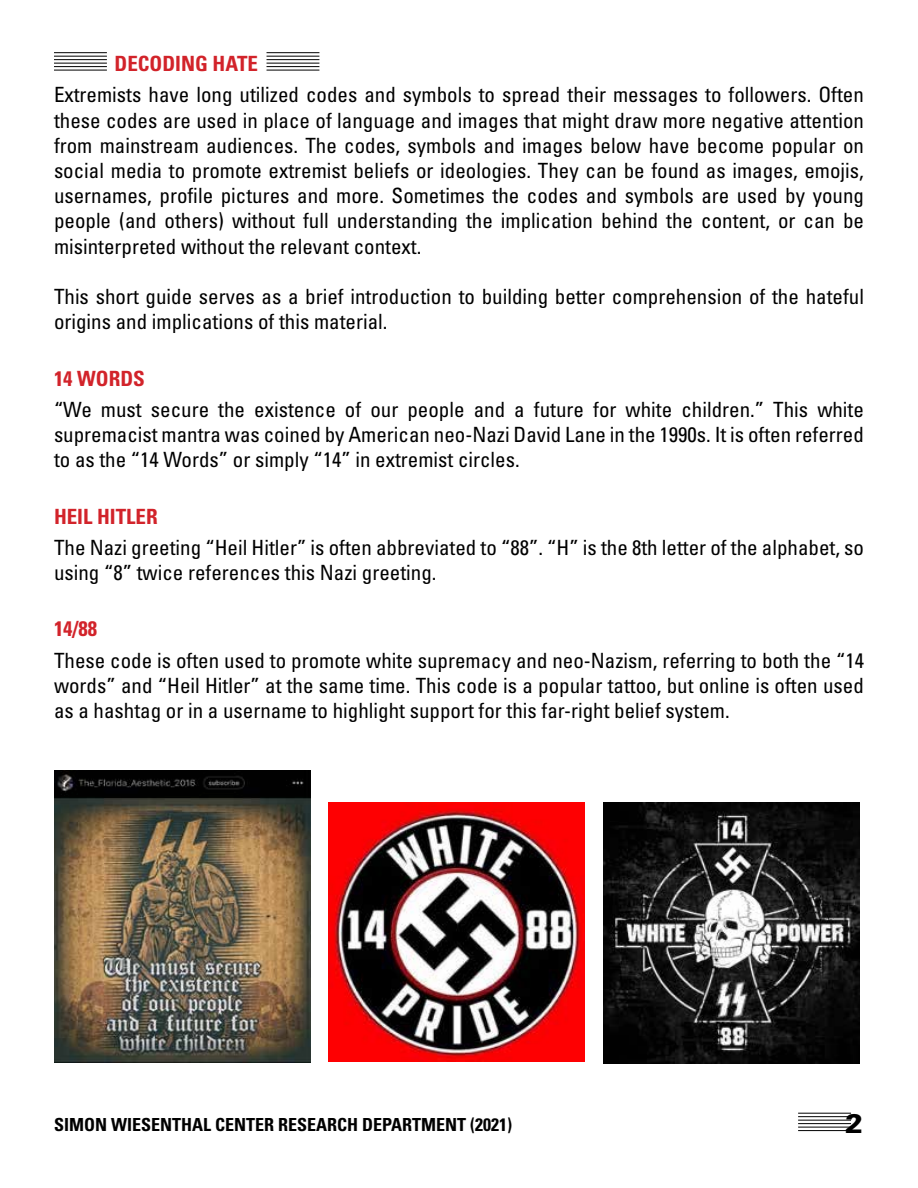
<style>
.page{position:relative;width:918px;height:1188px;background:#fff}
.page>*{position:absolute;margin:0;border:0;box-sizing:border-box;transform-origin:0 0}
.t1{font:900 27px "Univers";color:#000}
.t2{font:condensed 21px/25.2px "Univers";color:#000;text-align:justify}
.t3{font:700 condensed 21px "Univers";color:#d2232a}
.t4{font:700 condensed 18px "Univers";color:#000}
</style>
<div class="page">
<img style="left:54px;top:771px;width:256px;height:292px">
<img style="left:328px;top:802px;width:256px;height:260px">
<img style="left:603px;top:802px;width:256px;height:261px">
<hr style="left:54px;top:52px;width:53px;height:1px;background:#000">
<hr style="left:54px;top:59px;width:53px;height:1px;background:#000">
<hr style="left:54px;top:66px;width:53px;height:1px;background:#000">
<hr style="left:54px;top:56px;width:53px;height:1px;background:#000">
<hr style="left:54px;top:63px;width:53px;height:1px;background:#000">
<hr style="left:54px;top:70px;width:53px;height:1px;background:#000">
<hr style="left:267px;top:52px;width:52px;height:1px;background:#000">
<hr style="left:267px;top:59px;width:52px;height:1px;background:#000">
<hr style="left:267px;top:66px;width:52px;height:1px;background:#000">
<hr style="left:267px;top:56px;width:52px;height:1px;background:#000">
<hr style="left:267px;top:63px;width:52px;height:1px;background:#000">
<hr style="left:267px;top:70px;width:52px;height:1px;background:#000">
<hr style="left:798px;top:1113px;width:53px;height:1px;background:#000">
<hr style="left:798px;top:1120px;width:53px;height:1px;background:#000">
<hr style="left:798px;top:1127px;width:53px;height:1px;background:#000">
<hr style="left:798px;top:1116px;width:53px;height:1px;background:#000">
<hr style="left:798px;top:1123px;width:53px;height:1px;background:#000">
<hr style="left:798px;top:1130px;width:53px;height:1px;background:#000">
<p class="t3" style="left:115px;top:51px;width:145px">DECODING HATE</p>
<p class="t2" style="left:54px;top:82px;width:812px">Extremists have long utilized codes and symbols to spread their messages to followers. Often these codes are used in place of language and images that might draw more negative attention from mainstream audiences. The codes, symbols and images below have become popular on social media to promote extremist beliefs or ideologies. They can be found as images, emojis, usernames, profile pictures and more. Sometimes the codes and symbols are used by young people (and others) without full understanding the implication behind the content, or can be misinterpreted without the relevant context.</p>
<p class="t2" style="left:54px;top:283px;width:812px">This short guide serves as a brief introduction to building better comprehension of the hateful origins and implications of this material.</p>
<p class="t3" style="left:54px;top:365px;width:92px">14 WORDS</p>
<p class="t2" style="left:54px;top:396px;width:811px">“We must secure the existence of our people and a future for white children.” This white supremacist mantra was coined by American neo-Nazi David Lane in the 1990s. It is often referred to as the “14 Words” or simply “14” in extremist circles.</p>
<p class="t3" style="left:54px;top:503px;width:105px">HEIL HITLER</p>
<p class="t2" style="left:54px;top:534px;width:812px">The Nazi greeting “Heil Hitler” is often abbreviated to “88”. “H” is the 8th letter of the alphabet, so using “8” twice references this Nazi greeting.</p>
<p class="t3" style="left:54px;top:616px;width:45px">14/88</p>
<p class="t2" style="left:54px;top:647px;width:812px">These code is often used to promote white supremacy and neo-Nazism, referring to both the “14 words” and “Heil Hitler” at the same time. This code is a popular tattoo, but online is often used as a hashtag or in a username to highlight support for this far-right belief system.</p>
<p class="t4" style="left:54px;top:1114px;width:460px">SIMON WIESENTHAL CENTER RESEARCH DEPARTMENT (2021)</p>
<p class="t1" style="left:845px;top:1106px;width:20px">2</p>
</div>
